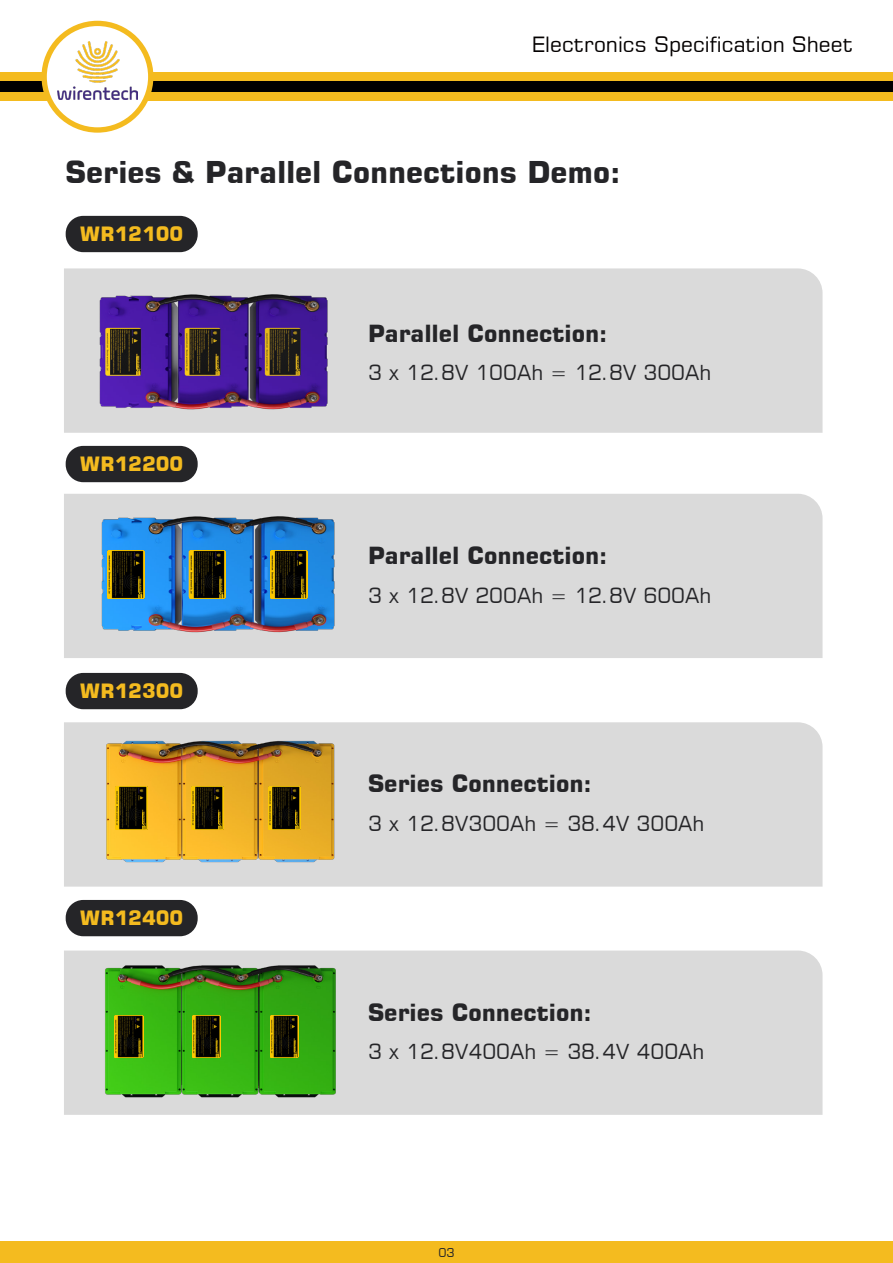
<style>
.page{position:relative;width:893px;height:1263px;background:#fff}
.page>*{position:absolute;margin:0;border:0;box-sizing:border-box;transform-origin:0 0}
.t1{font:700 30px "Square 721 BT";color:#252528}
.t2{font:700 23.55px "Square 721 BT";color:#252528}
.t3{font:21px "Square 721 BT";color:#040000}
.t4{font:20.55px "Square 721 BT";color:#252528}
.t5{font:700 19.65px "Square 721 BT";color:#f4bb1f}
.t6{font:12px "Square 721 BT";color:#252528}
</style>
<div class="page">
<div style="left:64px;top:268px;width:758px;height:165px;background:#dadada"></div>
<div style="left:64px;top:494px;width:758px;height:164px;background:#dadada"></div>
<div style="left:64px;top:722px;width:758px;height:165px;background:#dadada"></div>
<div style="left:64px;top:950px;width:758px;height:165px;background:#dadada"></div>
<div style="left:66px;top:216px;width:132px;height:36px;background:#252528;border-radius:18px"></div>
<div style="left:0;top:1242px;width:893px;height:21px;background:#f4bb1f"></div>
<div style="left:0;top:81px;width:893px;height:11px;background:#000"></div>
<div style="left:0;top:92px;width:893px;height:9px;background:#f4bb1f"></div>
<div style="left:0;top:72px;width:893px;height:9px;background:#f4bb1f"></div>
<div style="left:42px;top:21px;width:111px;height:112px;background:#f4bb1f;border-radius:50%"></div>
<div style="left:47px;top:26px;width:101px;height:101px;background:#fff;border-radius:50%"></div>
<img style="left:58px;top:41px;width:79px;height:59px">
<div style="left:66px;top:446px;width:132px;height:36px;background:#252528;border-radius:18px"></div>
<div style="left:66px;top:673px;width:132px;height:36px;background:#252528;border-radius:18px"></div>
<div style="left:66px;top:900px;width:132px;height:36px;background:#252528;border-radius:18px"></div>
<img style="left:96px;top:507px;width:246px;height:132px">
<img style="left:108px;top:550px;width:37px;height:49px">
<img style="left:189px;top:550px;width:37px;height:49px">
<img style="left:270px;top:550px;width:37px;height:49px">
<img style="left:96px;top:293px;width:236px;height:122px">
<img style="left:96px;top:736px;width:245px;height:131px">
<img style="left:116px;top:786px;width:31px;height:44px">
<img style="left:192px;top:786px;width:31px;height:44px">
<img style="left:268px;top:786px;width:32px;height:44px">
<img style="left:96px;top:961px;width:247px;height:141px">
<img style="left:115px;top:1015px;width:28px;height:43px">
<img style="left:192px;top:1015px;width:29px;height:43px">
<img style="left:270px;top:1015px;width:29px;height:43px">
<p class="t3" style="left:532px;top:31px;width:323px">Electronics Specification Sheet</p>
<h1 class="t1" style="left:65px;top:154px;width:557px">Series &amp; Parallel Connections Demo:</h1>
<p class="t5" style="left:80px;top:222px;width:105px">WR12100</p>
<p class="t5" style="left:80px;top:452px;width:105px">WR12200</p>
<p class="t5" style="left:80px;top:679px;width:105px">WR12300</p>
<p class="t5" style="left:80px;top:906px;width:105px">WR12400</p>
<p class="t2" style="left:368px;top:319px;width:241px">Parallel Connection:</p>
<p class="t4" style="left:368px;top:360px;width:345px">3 x 12.8V 100Ah = 12.8V 300Ah</p>
<p class="t2" style="left:368px;top:541px;width:241px">Parallel Connection:</p>
<p class="t4" style="left:368px;top:582px;width:345px">3 x 12.8V 200Ah = 12.8V 600Ah</p>
<p class="t2" style="left:368px;top:769px;width:225px">Series Connection:</p>
<p class="t4" style="left:368px;top:810px;width:338px">3 x 12.8V300Ah = 38.4V 300Ah</p>
<p class="t2" style="left:368px;top:998px;width:225px">Series Connection:</p>
<p class="t4" style="left:368px;top:1039px;width:338px">3 x 12.8V400Ah = 38.4V 400Ah</p>
<p class="t6" style="left:438px;top:1245px;width:18px">03</p>
</div>
